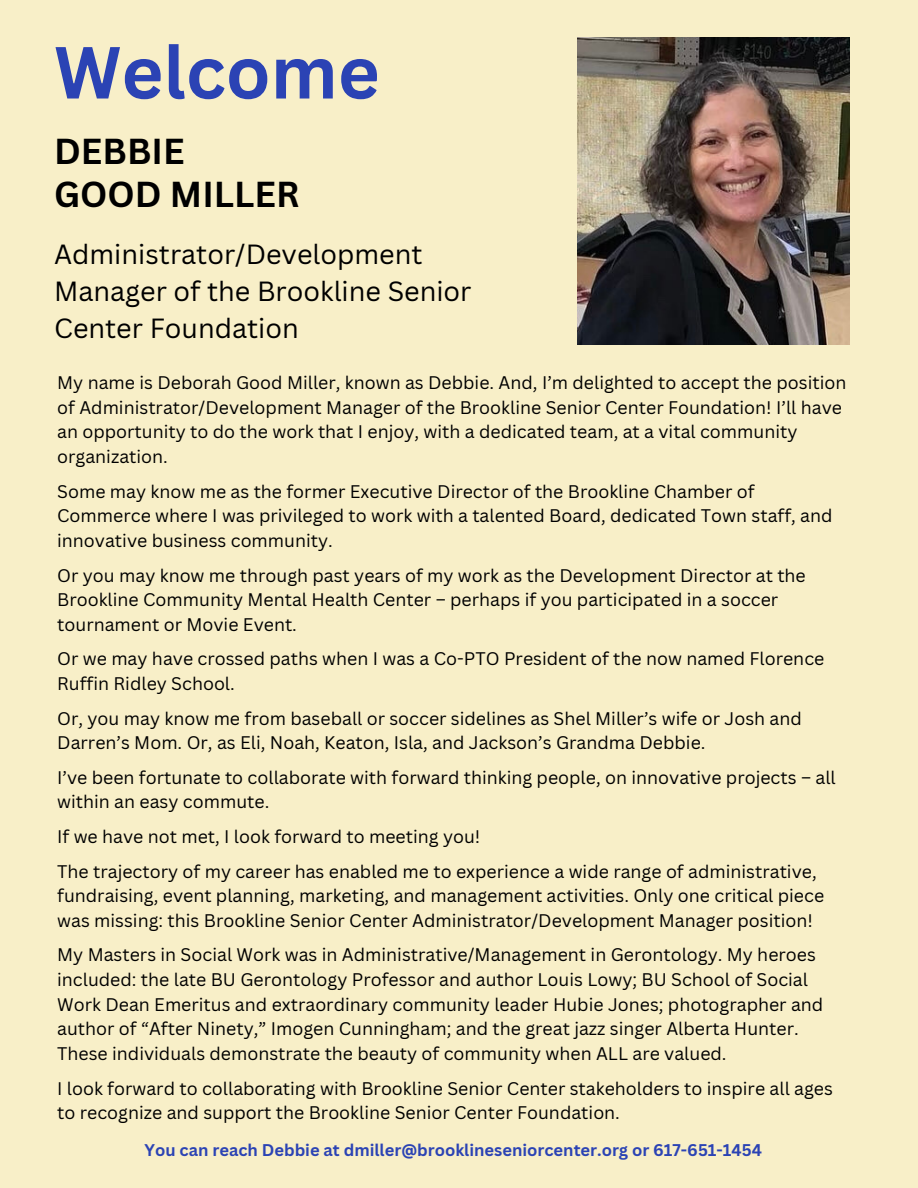
<style>
.page{position:relative;width:918px;height:1188px;background:#f8efc8}
.page>*{position:absolute;margin:0;border:0;box-sizing:border-box;transform-origin:0 0}
.t1{font:700 72px "Canva Sans";color:#2b43b4}
.t2{font:700 35.1px/42.8px "Canva Sans";color:#000}
.t3{font:27px/37.2px "Canva Sans";color:#000}
.t4{font:17.7px/24.6px "Canva Sans";color:#000}
.t5{font:700 16.5px "Canva Sans";color:#2b43b4}
</style>
<div class="page">
<img style="left:578px;top:37px;width:272px;height:307px">
<h4 class="t1" style="left:54px;top:22px;width:327px">Welcome</h4>
<p class="t2" style="left:54px;top:129px;width:247px">DEBBIE<br>GOOD MILLER</p>
<p class="t3" style="left:54px;top:235px;width:419px">Administrator/Development<br>Manager of the Brookline Senior<br>Center Foundation</p>
<h1 class="t4" style="left:57px;top:370px;width:791px">My name is Deborah Good Miller, known as Debbie. And, I’m delighted to accept the position of Administrator/Development Manager of the Brookline Senior Center Foundation! I’ll have an opportunity to do the work that I enjoy, with a dedicated team, at a vital community organization.</h1>
<h2 class="t4" style="left:57px;top:479px;width:777px">Some may know me as the former Executive Director of the Brookline Chamber of<br>Commerce where I was privileged to work with a talented Board, dedicated Town staff, and innovative business community.</h2>
<h3 class="t4" style="left:57px;top:562px;width:750px">Or you may know me through past years of my work as the Development Director at the<br>Brookline Community Mental Health Center – perhaps if you participated in a soccer tournament or Movie Event.</h3>
<p class="t4" style="left:57px;top:646px;width:769px">Or we may have crossed paths when I was a Co-PTO President of the now named Florence<br>Ruffin Ridley School.</p>
<p class="t4" style="left:57px;top:705px;width:746px">Or, you may know me from baseball or soccer sidelines as Shel Miller’s wife or Josh and<br>Darren’s Mom. Or, as Eli, Noah, Keaton, Isla, and Jackson’s Grandma Debbie.</p>
<p class="t4" style="left:57px;top:765px;width:780px">I’ve been fortunate to collaborate with forward thinking people, on innovative projects – all within an easy commute.</p>
<p class="t4" style="left:57px;top:824px;width:425px">If we have not met, I look forward to meeting you!</p>
<p class="t4" style="left:57px;top:858px;width:769px">The trajectory of my career has enabled me to experience a wide range of administrative, fundraising, event planning, marketing, and management activities. Only one critical piece was missing: this Brookline Senior Center Administrator/Development Manager position!</p>
<p class="t4" style="left:57px;top:942px;width:768px">My Masters in Social Work was in Administrative/Management in Gerontology. My heroes included: the late BU Gerontology Professor and author Louis Lowy; BU School of Social Work Dean Emeritus and extraordinary community leader Hubie Jones; photographer and author of “After Ninety,” Imogen Cunningham; and the great jazz singer Alberta Hunter.<br>These individuals demonstrate the beauty of community when ALL are valued.</p>
<p class="t4" style="left:57px;top:1075px;width:777px">I look forward to collaborating with Brookline Senior Center stakeholders to inspire all ages to recognize and support the Brookline Senior Center Foundation.</p>
<p class="t5" style="left:145px;top:1138px;width:619px">You can reach Debbie at dmiller@brooklineseniorcenter.org or 617-651-1454</p>
</div>
